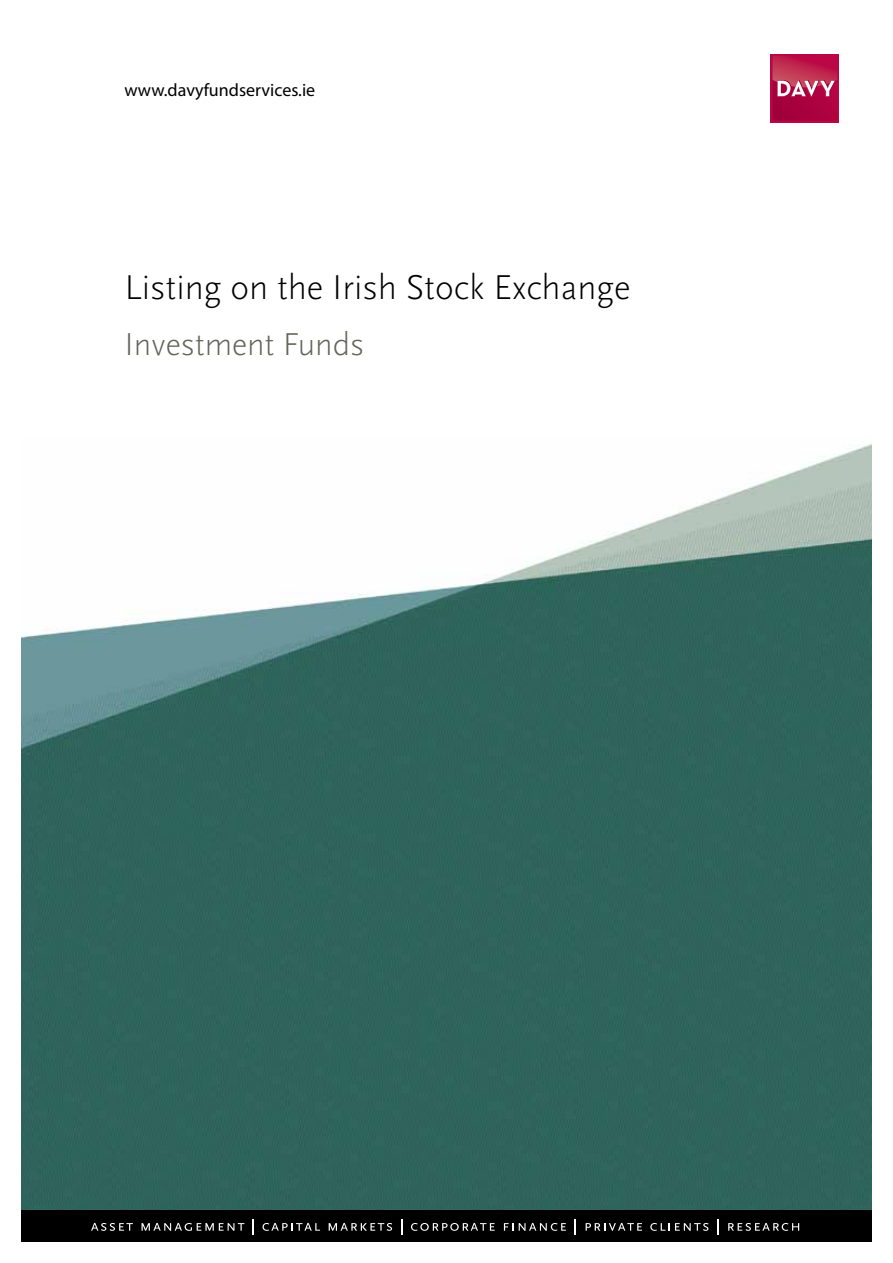
<style>
.page{position:relative;width:893px;height:1263px;background:#fff}
.page>*{position:absolute;margin:0;border:0;box-sizing:border-box;transform-origin:0 0}
.t1{font:300 36px "Scala Sans OT";color:#000}
.t2{font:300 33px "Scala Sans OT";color:#636359}
.t3{font:18px "Myriad Pro";color:#000}
</style>
<div class="page">
<div style="left:771px;top:54px;width:68px;height:68px;background:#ba0646"></div>
<svg style="left:772px;top:56px;width:65px;height:64px"></svg>
<img style="left:21px;top:443px;width:851px;height:767px">
<div style="left:21px;top:1210px;width:851px;height:32px;background:#000"></div>
<svg style="left:91px;top:1223px;width:42px;height:8px"></svg>
<svg style="left:142px;top:1223px;width:102px;height:8px"></svg>
<svg style="left:253px;top:1219px;width:1px;height:15px"></svg>
<svg style="left:262px;top:1223px;width:58px;height:8px"></svg>
<svg style="left:329px;top:1223px;width:63px;height:8px"></svg>
<svg style="left:401px;top:1219px;width:1px;height:15px"></svg>
<svg style="left:411px;top:1223px;width:84px;height:8px"></svg>
<svg style="left:504px;top:1223px;width:62px;height:8px"></svg>
<svg style="left:575px;top:1219px;width:1px;height:15px"></svg>
<svg style="left:586px;top:1223px;width:56px;height:8px"></svg>
<svg style="left:650px;top:1223px;width:58px;height:8px"></svg>
<svg style="left:717px;top:1219px;width:1px;height:15px"></svg>
<svg style="left:728px;top:1223px;width:71px;height:8px"></svg>
<p class="t3" style="left:124px;top:79px;width:192px">www.davyfundservices.ie</p>
<p class="t1" style="left:124px;top:267px;width:508px">Listing on the Irish Stock Exchange</p>
<p class="t2" style="left:124px;top:327px;width:241px">Investment Funds</p>
</div>
